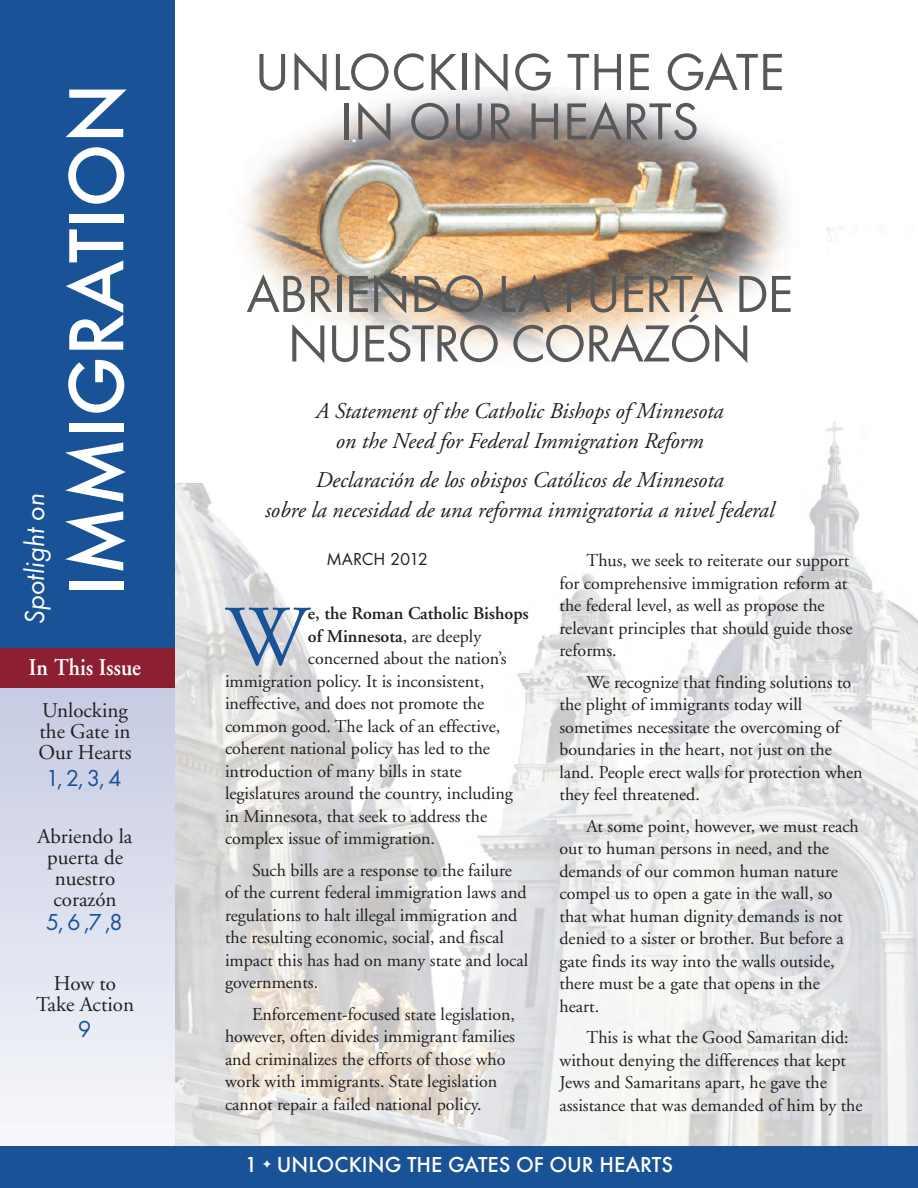
<style>
.page{position:relative;width:918px;height:1188px;background:#fff}
.page>*{position:absolute;margin:0;border:0;box-sizing:border-box;transform-origin:0 0}
.t1{font:85.8px "Adobe Garamond";color:#195296}
.t2{font:500 81px "Futura T";color:#fff}
.t3{font:54px/49.5px "Futura T";letter-spacing:-.02em;color:#57585a;text-align:center}
.t4{font:54px/49.5px "Futura T";color:#57585a;text-align:center}
.t5{font:italic 28.5px "Futura T";color:#fff}
.t6{font:24px "Futura T";color:#195296}
.t7{font:600 24px "Adobe Garamond";color:#fff;scale:.9 1}
.t8{font:italic 22.5px/30px "Adobe Garamond";color:#231f20;text-align:center}
.t9{font:500 22.5px "Futura T";color:#fff}
.t10{font:21px/21px "Adobe Garamond";color:#231f20;text-align:center}
.t11{font:18px/22.5px "Adobe Garamond";color:#231f20}
.t12{font:600 18px "Adobe Garamond";color:#231f20}
.t13{font:18px "Futura T";color:#231f20}
.s1{font-weight:400}
</style>
<div class="page">
<img style="left:826px;top:227px;width:4px;height:14px">
<img style="left:244px;top:91px;width:542px;height:263px">
<img style="left:668px;top:421px;width:250px;height:725px">
<img style="left:174px;top:483px;width:494px;height:663px">
<svg style="left:0;top:688px;width:174px;height:434px;background:#dce0ee"></svg>
<div style="left:0;top:648px;width:174px;height:40px;background:#8d1f33"></div>
<div style="left:0;top:0;width:174px;height:648px;background:#195296"></div>
<div style="left:0;top:1146px;width:918px;height:42px;background:#195296"></div>
<h3 class="t5" style="left:18px;top:624px;width:133px;rotate:-90deg">Spotlight on</h3>
<h2 class="t2" style="left:49px;top:596px;width:515px;rotate:-90deg">IMMIGRATION</h2>
<h3 class="t7" style="left:29px;top:654px;width:126px">In This Issue</h3>
<p class="t10" style="left:38px;top:701px;width:95px;text-align:left">Unlocking the Gate in<br>Our Hearts</p>
<h3 class="t6" style="left:46px;top:764px;width:77px">1, 2, 3, 4</h3>
<p class="t10" style="left:38px;top:827px;width:96px">Abriendo la puerta de nuestro corazón</p>
<h3 class="t6" style="left:46px;top:908px;width:78px">5, 6 ,7 ,8</h3>
<p class="t10" style="left:36px;top:974px;width:99px">How to<br>Take Action</p>
<h3 class="t6" style="left:78px;top:1015px;width:15px">9</h3>
<h3 class="t4" style="left:255px;top:47px;width:531px">UNLOCKING THE GATE<br>IN OUR HEARTS</h3>
<h3 class="t3" style="left:246px;top:269px;width:548px">ABRIENDO LA PUERTA DE<br>NUESTRO CORAZÓN</h3>
<p class="t8" style="left:316px;top:397px;width:409px">A Statement of the Catholic Bishops of Minnesota on the Need for Federal Immigration Reform</p>
<p class="t8" style="left:265px;top:466px;width:511px">Declaración de los obispos Católicos de Minnesota<br>sobre la necesidad de una reforma inmigratoria a nivel federal</p>
<p class="t13" style="left:326px;top:549px;width:103px">MARCH 2012</p>
<p class="t12" style="left:308px;top:604px;width:223px">e, the Roman Catholic Bishops</p>
<p class="t12" style="left:308px;top:626px;width:175px">of Minnesota<span class="s1">, are deeply</span></p>
<p class="t11" style="left:308px;top:648px;width:200px">concerned about the nation’s</p>
<p class="t11" style="left:225px;top:670px;width:261px">immigration policy. It is inconsistent,</p>
<p class="t11" style="left:225px;top:693px;width:261px">ineffective, and does not promote the</p>
<p class="t11" style="left:225px;top:715px;width:277px">common good. The lack of an effective,</p>
<p class="t11" style="left:225px;top:738px;width:267px">coherent national policy has led to the</p>
<p class="t11" style="left:225px;top:760px;width:238px">introduction of many bills in state</p>
<p class="t11" style="left:225px;top:783px;width:290px">legislatures around the country, including</p>
<p class="t11" style="left:225px;top:805px;width:264px">in Minnesota, that seek to address the</p>
<p class="t11" style="left:225px;top:828px;width:212px">complex issue of immigration.</p>
<p class="t11" style="left:225px;top:859px;width:305px;text-indent:27px">Such bills are a response to the failure of the current federal immigration laws and regulations to halt illegal immigration and the resulting economic, social, and fiscal impact this has had on many state and local governments.</p>
<p class="t11" style="left:225px;top:1003px;width:292px;text-indent:27px">Enforcement-focused state legislation, however, often divides immigrant families and criminalizes the efforts of those who work with immigrants. State legislation cannot repair a failed national policy.</p>
<h1 class="t1" style="left:226px;top:591px;width:84px">W</h1>
<p class="t11" style="left:559px;top:550px;width:295px;text-indent:27px">Thus, we seek to reiterate our support for comprehensive immigration reform at the federal level, as well as propose the relevant principles that should guide those reforms.</p>
<p class="t11" style="left:559px;top:671px;width:305px;text-indent:27px">We recognize that finding solutions to the plight of immigrants today will sometimes necessitate the overcoming of boundaries in the heart, not just on the land. People erect walls for protection when they feel threatened.</p>
<p class="t11" style="left:559px;top:815px;width:301px;text-indent:27px">At some point, however, we must reach out to human persons in need, and the demands of our common human nature compel us to open a gate in the wall, so that what human dignity demands is not denied to a sister or brother. But before a gate finds its way into the walls outside, there must be a gate that opens in the heart.</p>
<p class="t11" style="left:559px;top:1027px;width:305px;text-indent:27px">This is what the Good Samaritan did: without denying the differences that kept Jews and Samaritans apart, he gave the assistance that was demanded of him by the</p>
<p class="t9" style="left:245px;top:1151px;width:14px">1</p>
<p class="t9" style="left:277px;top:1151px;width:398px">UNLOCKING THE GATES OF OUR HEARTS</p>
</div>
